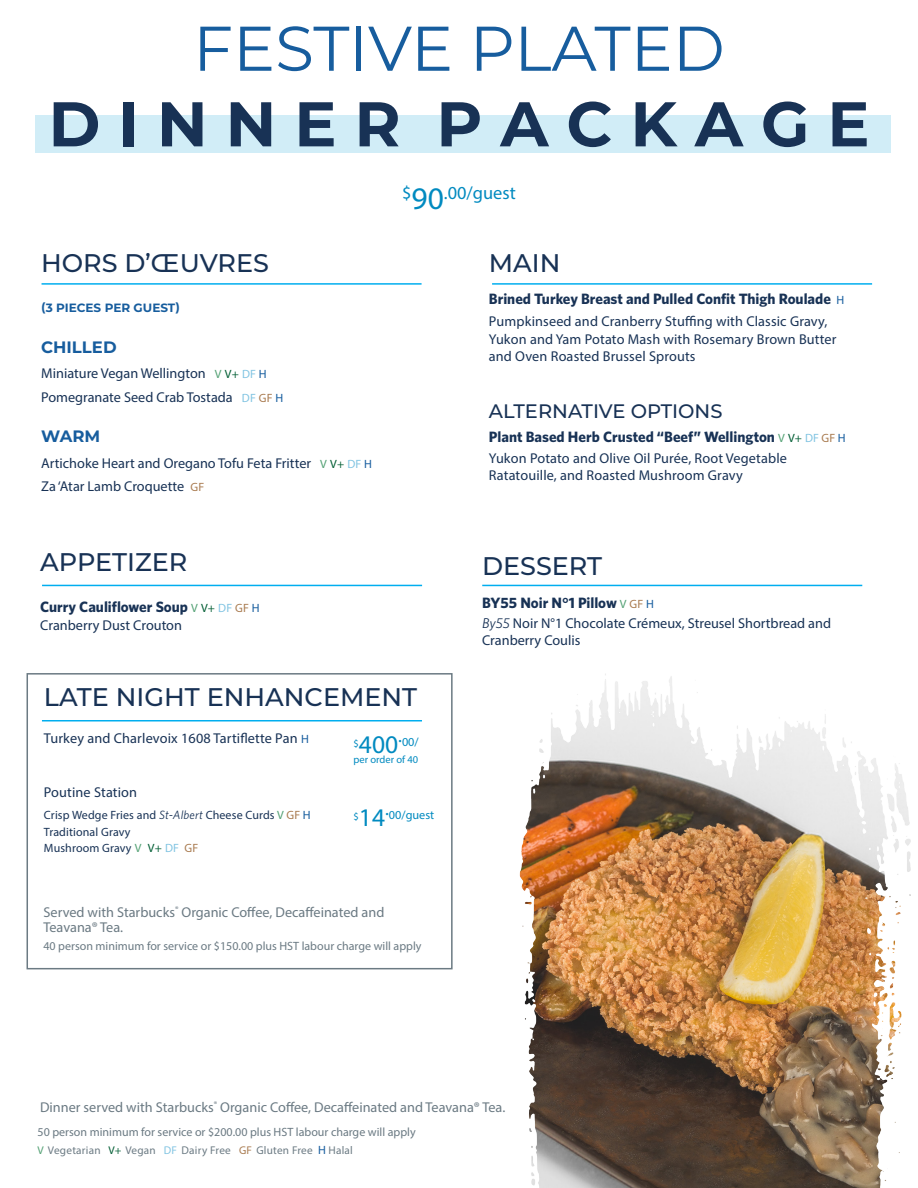
<style>
.page{position:relative;width:918px;height:1188px;background:#fff}
.page>*{position:absolute;margin:0;border:0;box-sizing:border-box;transform-origin:0 0}
.t1{font:63px "Montserrat";color:#175d9e}
.t2{font:700 63px "Montserrat";color:#183255}
.Meal_Name{font:500 25.5px "Montserrat";color:#183255}
.t3{font:25.5px "Myriad Pro";color:#008ac0}
.Meal_Name-2{font:500 19.5px "Montserrat";color:#183255}
.t4{font:18.3px "Myriad Pro";color:#008ac0}
.Menu_Item{font:700 16.5px "Montserrat";color:#175d9e}
.BodyCopy{font:700 15px "Whitney";color:#183255}
.BodyCopy-2{font:14.25px/17.1px "Myriad Pro";letter-spacing:.005em;color:#183255}
.t5{font:14.25px/15px "Myriad Pro";color:#6b7a83}
.t6{font:12.3px "Myriad Pro";color:#008ac0}
.t7{font:12px "Myriad Pro";color:#6b7a83}
.BodyCopy-3{font:12px "Myriad Pro";letter-spacing:.01em;color:#183255}
.Menu_Item-2{font:700 12px "Montserrat";color:#175d9e}
.t8{font:11.25px "Myriad Pro";letter-spacing:.02em;color:#6b7a83}
.t9{font:10.5px "Myriad Pro";color:#008ac0}
.s1{font-size:12px;color:#53a174}
.s2{font-size:12px;color:#005d33}
.s3{font-size:12px;color:#81c4e2}
.s4{font-size:12px;color:#175d9e}
.s5{font-size:12px;color:#a97b50}
.s6{font-family:"Myriad Pro";font-weight:400;font-size:12px;color:#53a174}
.s7{font-family:"Myriad Pro";font-weight:400;font-size:12px;color:#005d33}
.s8{font-family:"Myriad Pro";font-weight:400;font-size:12px;color:#81c4e2}
.s9{font-family:"Myriad Pro";font-weight:400;font-size:12px;color:#a97b50}
.s10{font-family:"Myriad Pro";font-weight:400;font-size:12px;color:#175d9e}
.s11{font-size:31.5px}
.s12{font-family:"Whitney";font-style:italic}
.s13{color:#53a174}
.s14{color:#a97b50}
.s15{color:#175d9e}
.s16{color:#005d33}
.s17{color:#81c4e2}
.s18{font-size:25.5px}
</style>
<div class="page">
<img style="left:445px;top:584px;width:466px;height:604px">
<div style="left:36px;top:115px;width:855px;height:38px;background:#d1edf7"></div>
<hr style="left:42px;top:283px;width:380px;height:2px;background:#00aeef">
<hr style="left:482px;top:585px;width:380px;height:1px;background:#00aeef">
<hr style="left:42px;top:585px;width:380px;height:1px;background:#00aeef">
<hr style="left:492px;top:283px;width:380px;height:2px;background:#00aeef">
<hr style="left:42px;top:720px;width:380px;height:2px;background:#00aeef">
<div style="left:27px;top:673px;width:426px;height:296px;border:2px solid #6b7a83"></div>
<p class="t1" style="left:193px;top:5px;width:533px">FESTIVE PLATED</p>
<p class="t2" style="left:48px;top:79px;width:823px">D I N N E R P A C K A G E</p>
<p class="Meal_Name" style="left:41px;top:245px;width:229px">HORS D’ŒUVRES</p>
<p class="Menu_Item-2" style="left:41px;top:299px;width:140px">(3 PIECES PER GUEST)</p>
<p class="Menu_Item" style="left:41px;top:335px;width:77px">CHILLED</p>
<p class="BodyCopy-2" style="left:41px;top:364px;width:227px">Miniature Vegan Wellington <span class="s1">V</span> <span class="s2">V+</span> <span class="s3">DF</span> <span class="s4">H</span></p>
<p class="BodyCopy-2" style="left:41px;top:389px;width:244px">Pomegranate Seed Crab Tostada <span class="s3">DF</span> <span class="s5">GF</span> <span class="s4">H</span></p>
<p class="Menu_Item" style="left:41px;top:425px;width:61px">WARM</p>
<p class="BodyCopy-2" style="left:41px;top:454px;width:332px">Artichoke Heart and Oregano Tofu Feta Fritter <span class="s1">V</span> <span class="s2">V+</span> <span class="s3">DF</span> <span class="s4">H</span></p>
<p class="BodyCopy-2" style="left:41px;top:478px;width:165px">Za ‘Atar Lamb Croquette <span class="s5">GF</span></p>
<p class="Meal_Name" style="left:40px;top:544px;width:149px">APPETIZER</p>
<p class="BodyCopy" style="left:40px;top:598px;width:221px">Curry Cauliflower Soup <span class="s6">V</span> <span class="s7">V+</span> <span class="s8">DF</span> <span class="s9">GF</span> <span class="s10">H</span></p>
<p class="BodyCopy-2" style="left:40px;top:617px;width:143px">Cranberry Dust Crouton</p>
<p class="t4" style="left:402px;top:182px;width:115px">$<span class="s11">90</span>.00/guest</p>
<p class="Meal_Name" style="left:489px;top:245px;width:73px">MAIN</p>
<p class="BodyCopy" style="left:489px;top:290px;width:357px">Brined Turkey Breast and Pulled Confit Thigh Roulade <span class="s10">H</span></p>
<p class="BodyCopy-2" style="left:489px;top:312px;width:349px;line-height:17.5px">Pumpkinseed and Cranberry Stuffing with Classic Gravy,<br>Yukon and Yam Potato Mash with Rosemary Brown Butter and Oven Roasted Brussel Sprouts</p>
<p class="Meal_Name-2" style="left:489px;top:397px;width:235px">ALTERNATIVE OPTIONS</p>
<p class="BodyCopy" style="left:489px;top:428px;width:358px">Plant Based Herb Crusted “Beef” Wellington <span class="s6">V</span> <span class="s7">V+</span> <span class="s8">DF</span> <span class="s9">GF</span> <span class="s10">H</span></p>
<p class="BodyCopy-2" style="left:489px;top:449px;width:300px">Yukon Potato and Olive Oil Purée, Root Vegetable<br>Ratatouille, and Roasted Mushroom Gravy</p>
<p class="Meal_Name" style="left:482px;top:549px;width:122px">DESSERT</p>
<p class="BodyCopy" style="left:482px;top:593px;width:173px">BY55 Noir N°1 Pillow <span class="s6">V</span> <span class="s9">GF</span> <span class="s10">H</span></p>
<p class="BodyCopy-2" style="left:482px;top:614px;width:351px"><span class="s12">By55</span> Noir N°1 Chocolate Crémeux, Streusel Shortbread and<br>Cranberry Coulis</p>
<p class="Meal_Name" style="left:44px;top:679px;width:375px">LATE NIGHT ENHANCEMENT</p>
<p class="t9" style="left:354px;top:737px;width:7px">$</p>
<p class="t3" style="left:359px;top:728px;width:61px">400<sup>.</sup><sup>00/</sup></p>
<p class="t9" style="left:354px;top:753px;width:66px">per order of 40</p>
<p class="BodyCopy-2" style="left:44px;top:729px;width:266px">Turkey and Charlevoix 1608 Tartiflette Pan <span class="s4">H</span></p>
<p class="BodyCopy-2" style="left:44px;top:784px;width:95px">Poutine Station</p>
<p class="BodyCopy-3" style="left:44px;top:807px;width:268px">Crisp Wedge Fries and <span class="s12">St-Albert</span> Cheese Curds <span class="s13">V</span> <span class="s14">GF</span> <span class="s15">H</span></p>
<p class="BodyCopy-3" style="left:44px;top:824px;width:88px">Traditional Gravy</p>
<p class="BodyCopy-3" style="left:44px;top:840px;width:156px">Mushroom Gravy <span class="s13">V</span> <span class="s16">V+</span> <span class="s17">DF</span> <span class="s14">GF</span></p>
<p class="t9" style="left:354px;top:810px;width:7px">$</p>
<p class="t6" style="left:359px;top:807px;width:77px"><span class="s18">14</span><sup>.</sup>00/guest</p>
<p class="t5" style="left:43px;top:905px;width:342px">Served with Starbucks<sup>®</sup> Organic Coffee, Decaffeinated and<br>Teavana® Tea.</p>
<p class="t7" style="left:43px;top:939px;width:380px">40 person minimum for service or $150.00 plus HST labour charge will apply</p>
<p class="t5" style="left:40px;top:1100px;width:467px">Dinner served with Starbucks<sup>®</sup> Organic Coffee, Decaffeinated and Teavana® Tea.</p>
<p class="t7" style="left:38px;top:1124px;width:380px">50 person minimum for service or $200.00 plus HST labour charge will apply</p>
<p class="t8" style="left:38px;top:1143px;width:317px"><span class="s13">V</span> Vegetarian <span class="s16">V+</span> Vegan <span class="s17">DF</span> Dairy Free <span class="s14">GF</span> Gluten Free <span class="s4">H</span> Halal</p>
</div>
